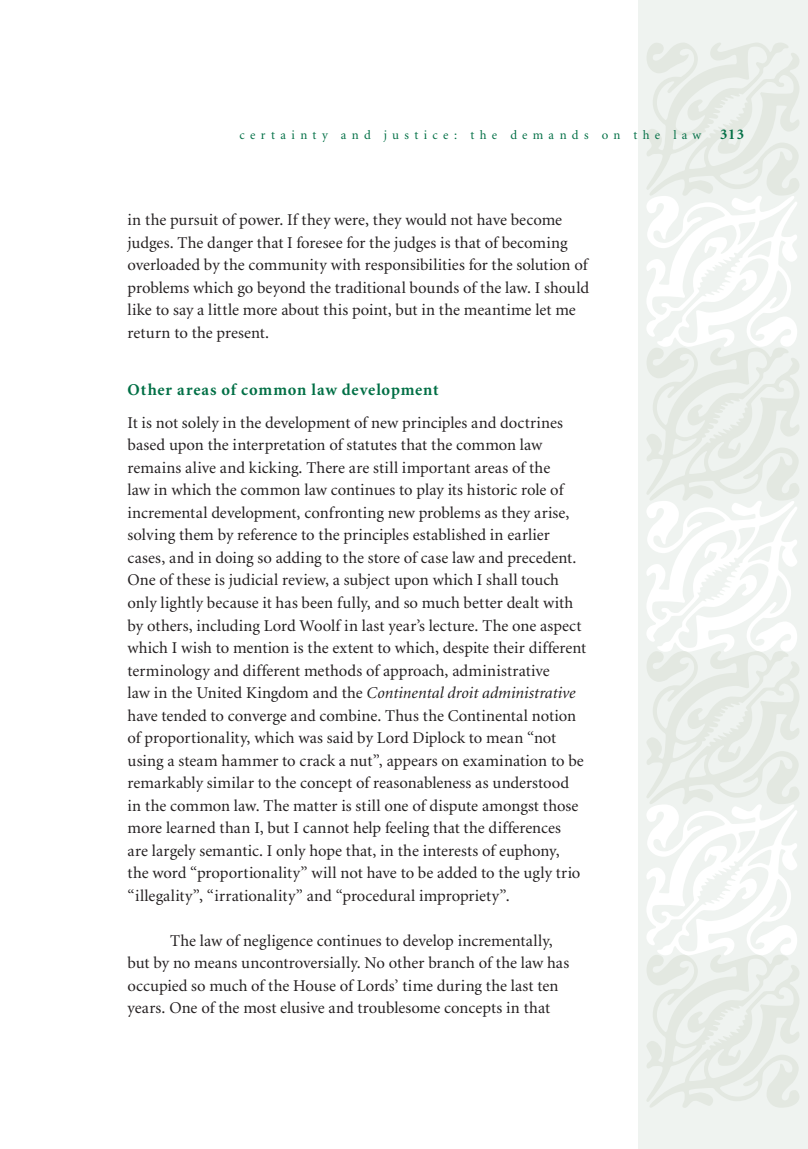
<style>
.page{position:relative;width:808px;height:1149px;background:#fff}
.page>*{position:absolute;margin:0;border:0;box-sizing:border-box;transform-origin:0 0}
.SAS_Ist_Para{font:16.5px/22.5px "Minion";color:#231f20}
.Main_Body_Text{font:16.5px/22.5px "Minion";color:#231f20}
.SAS_Sub-Head_Para{font:700 16.5px "Minion";letter-spacing:.045em;color:#016f45}
.t1{font:700 15px "Minion";color:#016f45}
.t2{font:12.75px "Minion";letter-spacing:.415em;color:#016f45}
.s1{font-style:italic}
</style>
<div class="page">
<div style="left:638px;top:0;width:170px;height:1148px;background:#eff3f0"></div>
<svg style="left:647px;top:43px;width:152px;height:1064px"></svg>
<p class="t2" style="left:240px;top:128px;width:463px">certainty and justice: the demands on the law</p>
<p class="t1" style="left:720px;top:126px;width:26px">313</p>
<p class="Main_Body_Text" style="left:128px;top:209px;width:463px">in the pursuit of power. If they were, they would not have become judges. The danger that I foresee for the judges is that of becoming overloaded by the community with responsibilities for the solution of problems which go beyond the traditional bounds of the law. I should like to say a little more about this point, but in the meantime let me return to the present.</p>
<p class="SAS_Sub-Head_Para" style="left:128px;top:381px;width:313px">Other areas of common law development</p>
<p class="SAS_Ist_Para" style="left:128px;top:412px;width:460px">It is not solely in the development of new principles and doctrines based upon the interpretation of statutes that the common law remains alive and kicking. There are still important areas of the<br>law in which the common law continues to play its historic role of incremental development, confronting new problems as they arise, solving them by reference to the principles established in earlier cases, and in doing so adding to the store of case law and precedent.<br>One of these is judicial review, a subject upon which I shall touch only lightly because it has been fully, and so much better dealt with by others, including Lord Woolf in last year’s lecture. The one aspect which I wish to mention is the extent to which, despite their different terminology and different methods of approach, administrative<br>law in the United Kingdom and the <span class="s1">Continental droit administrative </span>have tended to converge and combine. Thus the Continental notion of proportionality, which was said by Lord Diplock to mean “not using a steam hammer to crack a nut”, appears on examination to be remarkably similar to the concept of reasonableness as understood in the common law. The matter is still one of dispute amongst those more learned than I, but I cannot help feeling that the differences<br>are largely semantic. I only hope that, in the interests of euphony,<br>the word “proportionality” will not have to be added to the ugly trio “illegality”, “irrationality” and “procedural impropriety”.</p>
<p class="Main_Body_Text" style="left:128px;top:929px;width:443px;text-indent:43px">The law of negligence continues to develop incrementally, but by no means uncontroversially. No other branch of the law has occupied so much of the House of Lords’ time during the last ten years. One of the most elusive and troublesome concepts in that</p>
</div>
